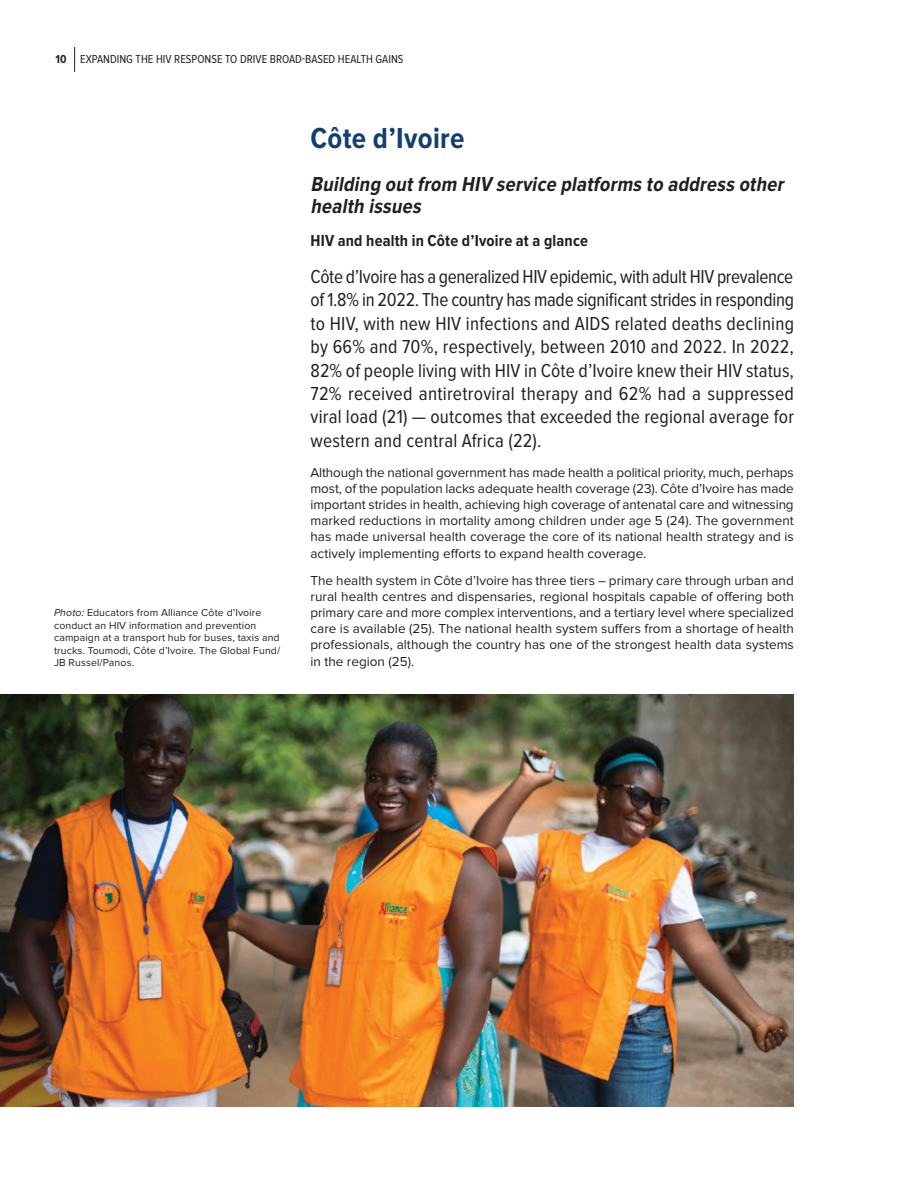
<style>
.page{position:relative;width:918px;height:1188px;background:#fff}
.page>*{position:absolute;margin:0;border:0;box-sizing:border-box;transform-origin:0 0}
.t1{font:700 30px "Proxima Nova Cond";letter-spacing:.01em;color:#113f70}
.t2{font:italic 700 21px/22.5px "Proxima Nova Cond";color:#231f20}
.t3{font:19.5px/23.4px "Proxima Nova Cond";letter-spacing:.01em;color:#231f20;text-align:justify}
.t4{font:700 16.5px "Proxima Nova Cond";letter-spacing:.01em;color:#231f20}
.t5{font:13.5px/16.2px "Proxima Nova";letter-spacing:.005em;color:#231f20;text-align:justify}
.t6{font:12px "Proxima Nova Cond";color:#231f20}
.t7{font:10.5px/12.6px "Proxima Nova";letter-spacing:.015em;color:#231f20}
.s1{font-weight:700}
.s2{font-style:italic}
</style>
<div class="page">
<svg style="left:74px;top:47px;width:1px;height:25px"></svg>
<img style="left:0;top:695px;width:794px;height:412px">
<p class="t6" style="left:56px;top:52px;width:350px"><span class="s1">10</span> EXPANDING THE HIV RESPONSE TO DRIVE BROAD-BASED HEALTH GAINS</p>
<p class="t7" style="left:54px;top:606px;width:228px"><span class="s2">Photo:</span> Educators from Alliance Côte d’Ivoire conduct an HIV information and prevention campaign at a transport hub for buses, taxis and trucks. Toumodi, Côte d’Ivoire. The Global Fund/ JB Russel/Panos.</p>
<h1 class="t1" style="left:310px;top:121px;width:156px">Côte d’Ivoire</h1>
<h2 class="t2" style="left:310px;top:173px;width:479px">Building outfrom HIV service platforms to address other health issues</h2>
<p class="t4" style="left:310px;top:231px;width:279px">HIV and health in Côte d’Ivoire at a glance</p>
<p class="t3" style="left:310px;top:265px;width:485px">Côte d’Ivoire has a generalized HIV epidemic, with adult HIV prevalence of 1.8% in 2022. The country has made significant strides in responding to HIV, with new HIV infections and AIDS related deaths declining by 66% and 70%, respectively, between 2010 and 2022. In 2022, 82% of people living with HIV in Côte d’Ivoire knew their HIV status, 72% received antiretroviral therapy and 62% had a suppressed viral load (21) — outcomes that exceeded the regional average for western and central Africa (22).</p>
<p class="t5" style="left:310px;top:464px;width:485px">Although the national government has made health a political priority, much, perhaps most, of the population lacks adequate health coverage (23). Côte d’Ivoire has made important strides in health, achieving high coverage of antenatal care and witnessing marked reductions in mortality among children under age 5 (24). The government has made universal health coverage the core of its national health strategy and is actively implementing efforts to expand health coverage.</p>
<p class="t5" style="left:310px;top:572px;width:485px">The health system in Côte d’Ivoire has three tiers – primary care through urban and rural health centres and dispensaries, regional hospitals capable of offering both primary care and more complex interventions, and a tertiary level where specialized care is available (25). The national health system suffers from a shortage of health professionals, although the country has one of the strongest health data systems in the region (25).</p>
</div>
